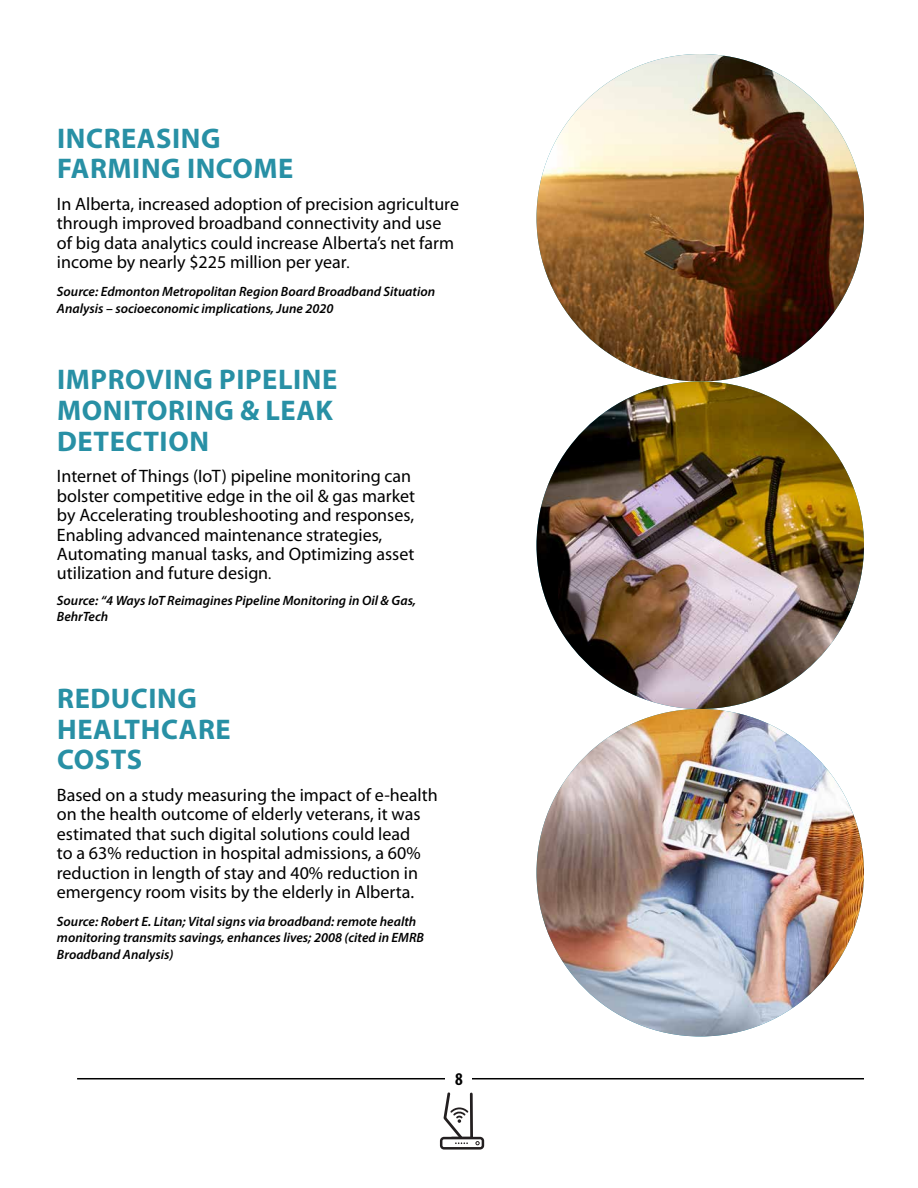
<style>
.page{position:relative;width:918px;height:1188px;background:#fff}
.page>*{position:absolute;margin:0;border:0;box-sizing:border-box;transform-origin:0 0}
.t1{font:700 28.5px/30.8px "Myriad Pro";letter-spacing:.02em;color:#2890a5}
.t2{font:18px/19.4px "Myriad Pro";color:#000}
.t3{font:700 condensed 18px "Myriad Pro";color:#000}
.t4{font:italic 600 13.5px/16.2px "Myriad Pro";color:#000}
.s1{font-size:15px}
</style>
<div class="page">
<hr style="left:77px;top:1078px;width:787px;height:1px;background:#000">
<svg style="left:440px;top:1092px;width:44px;height:58px"></svg>
<div style="left:446px;top:1071px;width:26px;height:14px;background:#fff"></div>
<img style="left:537px;top:54px;width:327px;height:327px;border-radius:164px">
<img style="left:537px;top:381px;width:327px;height:328px;border-radius:164px">
<img style="left:537px;top:709px;width:327px;height:327px;border-radius:164px">
<h1 class="t1" style="left:57px;top:123px;width:238px">INCREASING<br>FARMING INCOME</h1>
<p class="t2" style="left:57px;top:195px;width:404px">In Alberta, increased adoption of precision agriculture through improved broadband connectivity and use of big data analytics could increase Alberta’s net farm income by nearly $225 million per year<span class="s1">.</span></p>
<p class="t4" style="left:57px;top:283px;width:380px">Source: Edmonton Metropolitan Region Board Broadband Situation<br>Analysis – socioeconomic implications, June 2020</p>
<h1 class="t1" style="left:57px;top:365px;width:282px">IMPROVING PIPELINE<br>MONITORING &amp; LEAK<br>DETECTION</h1>
<p class="t2" style="left:57px;top:467px;width:360px">Internet of Things (IoT) pipeline monitoring can bolster competitive edge in the oil &amp; gas market by Accelerating troubleshooting and responses, Enabling advanced maintenance strategies, Automating manual tasks, and Optimizing asset utilization and future design<span class="s1">.</span></p>
<p class="t4" style="left:57px;top:592px;width:361px">Source: “4 Ways IoT Reimagines Pipeline Monitoring in Oil &amp; Gas,<br>BehrTech</p>
<h1 class="t1" style="left:57px;top:683px;width:175px">REDUCING<br>HEALTHCARE<br>COSTS</h1>
<p class="t2" style="left:57px;top:786px;width:382px">Based on a study measuring the impact of e-health on the health outcome of elderly veterans, it was estimated that such digital solutions could lead<br>to a 63% reduction in hospital admissions, a 60% reduction in length of stay and 40% reduction in emergency room visits by the elderly in Alberta.</p>
<p class="t4" style="left:57px;top:913px;width:369px">Source: Robert E. Litan; Vital signs via broadband: remote health monitoring transmits savings, enhances lives; 2008 (cited in EMRB<br>Broadband Analysis)</p>
<p class="t3" style="left:455px;top:1067px;width:9px">8</p>
</div>
